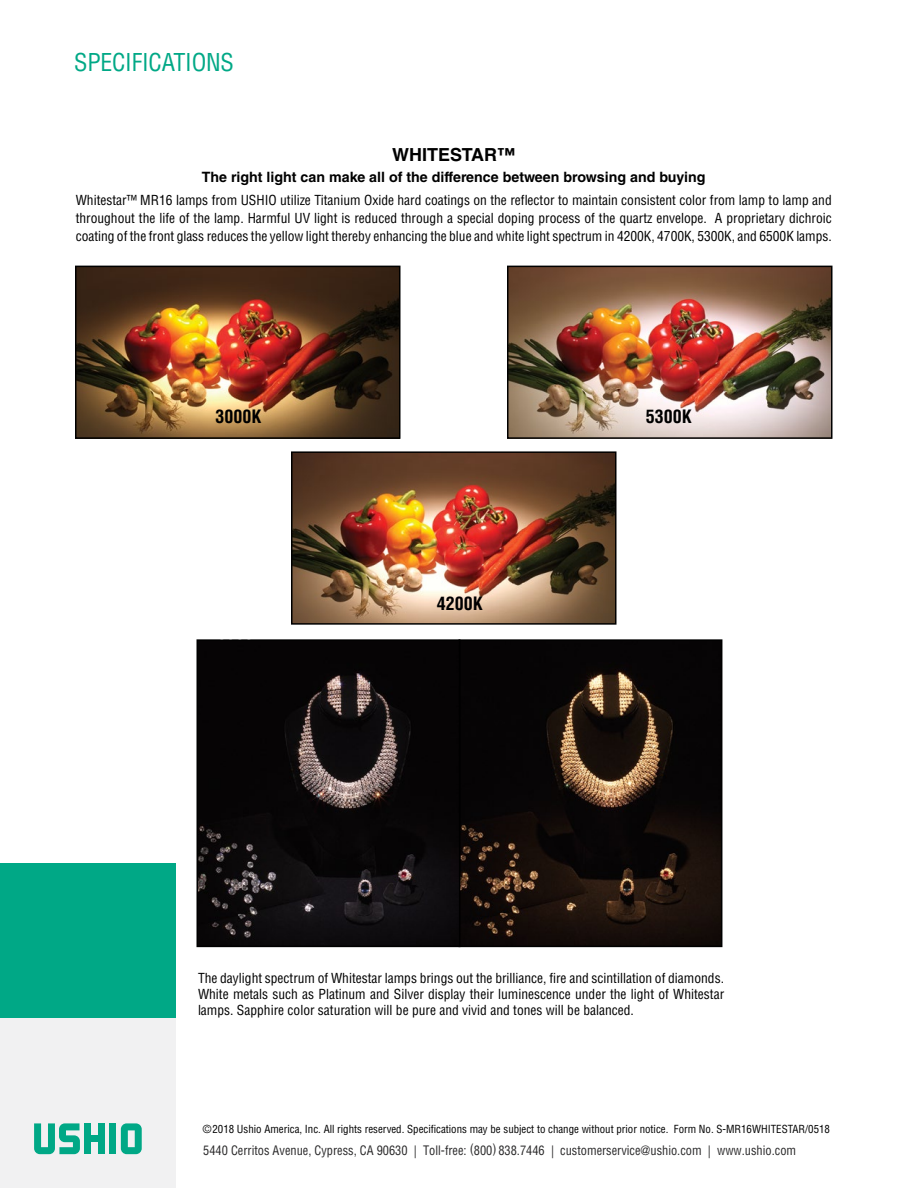
<style>
.page{position:relative;width:918px;height:1188px;background:#fff}
.page>*{position:absolute;margin:0;border:0;box-sizing:border-box;transform-origin:0 0}
.t1{font:condensed 24px "Helvetica LT Std";letter-spacing:-.01em;color:#00a886}
.t2{font:700 condensed 18px "Helvetica LT Std";color:#000}
.t3{font:700 18px "Helvetica LT Std";color:#000}
.t4{font:700 14.25px "Helvetica LT Std";color:#000}
.t5{font:condensed 13.5px/18px "Helvetica LT Std";color:#000;text-align:justify}
.t6{font:condensed 12.75px "Helvetica LT Std";color:#292829}
.t7{font:condensed 10.8px "Helvetica LT Std";color:#000}
</style>
<div class="page">
<img style="left:78px;top:269px;width:319px;height:167px">
<div style="left:75px;top:266px;width:325px;height:173px;border:2px solid #000"></div>
<img style="left:294px;top:454px;width:319px;height:168px">
<div style="left:291px;top:451px;width:325px;height:174px;border:2px solid #000"></div>
<img style="left:510px;top:269px;width:319px;height:167px">
<div style="left:507px;top:266px;width:325px;height:173px;border:2px solid #000"></div>
<img style="left:199px;top:642px;width:520px;height:302px">
<div style="left:459px;top:639px;width:263px;height:308px;border:2px solid #000"></div>
<div style="left:196px;top:639px;width:264px;height:308px;border:2px solid #000"></div>
<div style="left:0;top:863px;width:176px;height:156px;background:#00a886"></div>
<div style="left:0;top:1019px;width:176px;height:169px;background:#f1f1f2"></div>
<div style="left:91px;top:1135px;width:7px;height:7px;background:#00a886"></div>
<div style="left:98px;top:1123px;width:7px;height:31px;background:#00a886"></div>
<div style="left:84px;top:1123px;width:7px;height:31px;background:#00a886"></div>
<div style="left:109px;top:1123px;width:7px;height:31px;background:#00a886"></div>
<svg style="left:121px;top:1123px;width:21px;height:31px"></svg>
<svg style="left:34px;top:1123px;width:46px;height:31px"></svg>
<h1 class="t1" style="left:74px;top:47px;width:161px">SPECIFICATIONS</h1>
<h2 class="t3" style="left:392px;top:144px;width:125px">WHITESTAR™</h2>
<p class="t4" style="left:202px;top:169px;width:505px">The right light can make all of the difference between browsing and buying</p>
<p class="t5" style="left:76px;top:191px;width:758px">Whitestar™ MR16 lamps from USHIO utilize Titanium Oxide hard coatings on the reflector to maintain consistent color from lamp to lamp and throughout the life of the lamp. Harmful UV light is reduced through a special doping process of the quartz envelope. A proprietary dichroic coating of the front glass reduces the yellow light thereby enhancing the blue and white light spectrum in 4200K, 4700K, 5300K, and 6500K lamps.</p>
<h2 class="t2" style="left:215px;top:405px;width:48px">3000K</h2>
<h2 class="t2" style="left:437px;top:593px;width:48px">4200K</h2>
<h2 class="t2" style="left:646px;top:405px;width:48px">5300K</h2>
<p class="t5" style="left:198px;top:970px;width:528px;line-height:16.2px">The daylight spectrum of Whitestar lamps brings out the brilliance, fire and scintillation of diamonds.<br>White metals such as Platinum and Silver display their luminescence under the light of Whitestar lamps. Sapphire color saturation will be pure and vivid and tones will be balanced.</p>
<p class="t7" style="left:203px;top:1122px;width:629px">©2018 Ushio America, Inc. All rights reserved. Specifications may be subject to change without prior notice. Form No. S-MR16WHITESTAR/0518</p>
<p class="t6" style="left:203px;top:1142px;width:594px">5440 Cerritos Avenue, Cypress, CA 90630 | Toll-free: (800) 838.7446 | customerservice@ushio.com | www.ushio.com</p>
</div>
